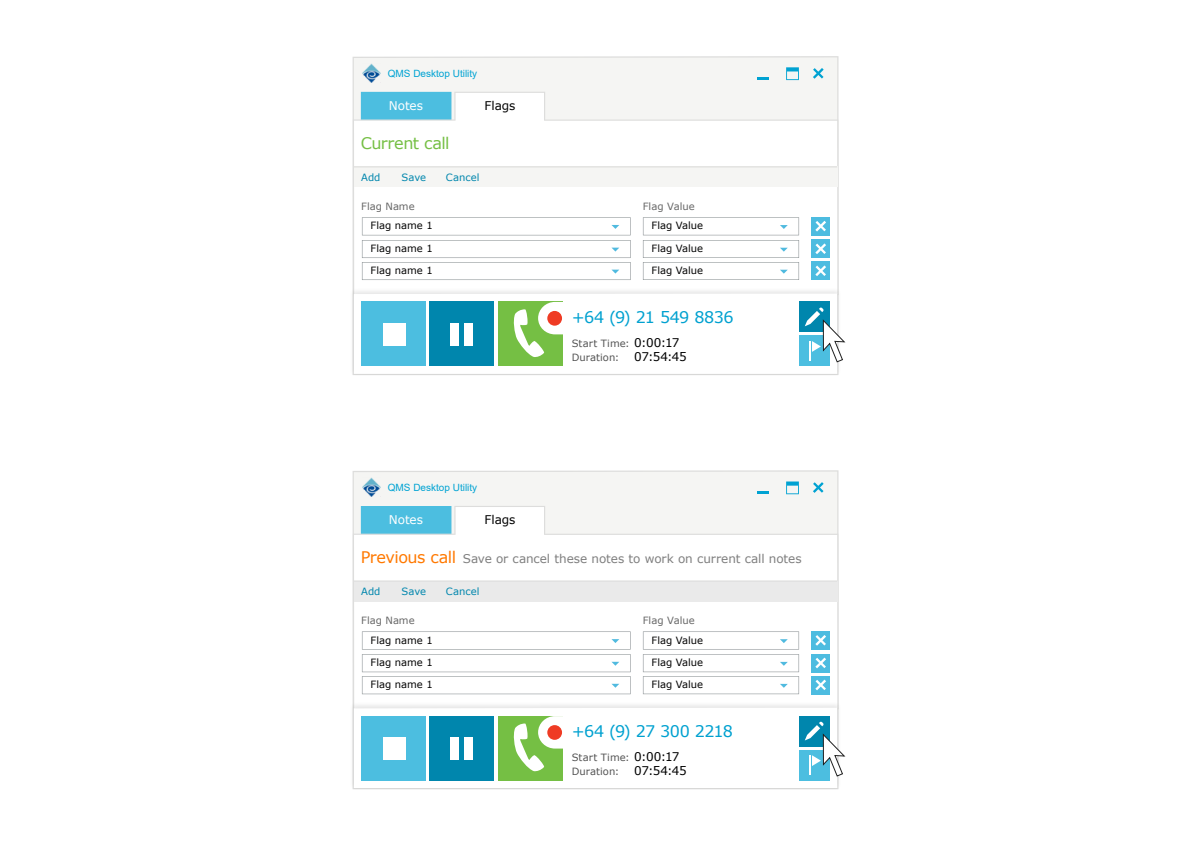
<style>
.page{position:relative;width:1191px;height:842px;background:#fff}
.page>*{position:absolute;margin:0;border:0;box-sizing:border-box;transform-origin:0 0}
.t1{font:16px "Verdana";letter-spacing:-.035em;color:#00a1d0}
.t2{font:16px "Verdana";letter-spacing:-.03em;color:#75bf44}
.t3{font:12px "Verdana";letter-spacing:-.005em;color:#7f7f7f}
.t4{font:12px "Verdana";letter-spacing:-.005em;color:#fff}
.t5{font:12px "Verdana";letter-spacing:-.005em;color:#000}
.t6{font:10px "Verdana";color:#020202}
.t7{font:10px/14px "Verdana";color:#545454}
.t8{font:10px "Arial";color:#00a3d3}
.t9{font:10px "Verdana";color:#666}
.t10{font:10px "Verdana";color:#0086ad}
.s1{font-size:12px;color:#000}
.s2{font-size:16px;color:#ff7900}
</style>
<div class="page">
<div style="left:352px;top:470px;width:486px;height:230px;background:#f5f5f3"></div>
<svg style="left:353px;top:506px;width:485px;height:194px"></svg>
<img style="left:352px;top:700px;width:487px;height:90px">
<img style="left:363px;top:478px;width:18px;height:18px">
<svg style="left:813px;top:482px;width:10px;height:11px"></svg>
<svg style="left:786px;top:481px;width:13px;height:13px"></svg>
<svg style="left:758px;top:492px;width:11px;height:2px"></svg>
<svg style="left:354px;top:708px;width:491px;height:80px"></svg>
<div style="left:354px;top:581px;width:483px;height:20px;background:#eaeaea"></div>
<hr style="left:354px;top:580px;width:483px;height:2px;background:#dddddc">
<div style="left:811px;top:631px;width:18px;height:18px;background:#4dbce0"></div>
<svg style="left:815px;top:635px;width:11px;height:11px"></svg>
<div style="left:811px;top:654px;width:18px;height:18px;background:#4dbce0"></div>
<svg style="left:815px;top:658px;width:11px;height:10px"></svg>
<svg style="left:362px;top:631px;width:268px;height:63px"></svg>
<svg style="left:643px;top:631px;width:156px;height:63px"></svg>
<div style="left:811px;top:676px;width:18px;height:18px;background:#4dbce0"></div>
<svg style="left:815px;top:680px;width:11px;height:10px"></svg>
<div style="left:352px;top:56px;width:486px;height:230px;background:#f5f5f3"></div>
<svg style="left:353px;top:92px;width:485px;height:194px"></svg>
<img style="left:352px;top:286px;width:487px;height:89px">
<img style="left:363px;top:64px;width:18px;height:18px">
<svg style="left:813px;top:68px;width:10px;height:11px"></svg>
<svg style="left:786px;top:67px;width:13px;height:13px"></svg>
<svg style="left:758px;top:78px;width:11px;height:2px"></svg>
<svg style="left:354px;top:294px;width:491px;height:80px"></svg>
<div style="left:354px;top:167px;width:483px;height:20px;background:#f5f5f3"></div>
<hr style="left:354px;top:166px;width:483px;height:1px;background:#dddddc">
<div style="left:811px;top:217px;width:18px;height:18px;background:#4dbce0"></div>
<svg style="left:815px;top:221px;width:11px;height:11px"></svg>
<div style="left:811px;top:240px;width:18px;height:18px;background:#4dbce0"></div>
<svg style="left:815px;top:243px;width:11px;height:11px"></svg>
<svg style="left:362px;top:217px;width:268px;height:63px"></svg>
<svg style="left:643px;top:217px;width:156px;height:63px"></svg>
<div style="left:811px;top:262px;width:18px;height:18px;background:#4dbce0"></div>
<svg style="left:815px;top:265px;width:11px;height:11px"></svg>
<p class="t8" style="left:388px;top:66px;width:91px">QMS Desktop Utility</p>
<p class="t4" style="left:389px;top:97px;width:36px">Notes</p>
<p class="t5" style="left:484px;top:97px;width:32px">Flags</p>
<h1 class="t2" style="left:361px;top:132px;width:90px">Current call</h1>
<p class="t10" style="left:361px;top:170px;width:21px">Add</p>
<p class="t10" style="left:401px;top:170px;width:26px">Save</p>
<p class="t10" style="left:446px;top:170px;width:35px">Cancel</p>
<p class="t9" style="left:361px;top:199px;width:55px">Flag Name</p>
<p class="t9" style="left:643px;top:199px;width:53px">Flag Value</p>
<p class="t6" style="left:370px;top:219px;width:64px">Flag name 1</p>
<p class="t6" style="left:651px;top:219px;width:53px">Flag Value</p>
<p class="t6" style="left:370px;top:242px;width:64px">Flag name 1</p>
<p class="t6" style="left:651px;top:242px;width:53px">Flag Value</p>
<p class="t6" style="left:370px;top:264px;width:64px">Flag name 1</p>
<p class="t6" style="left:651px;top:264px;width:53px">Flag Value</p>
<p class="t8" style="left:388px;top:480px;width:91px">QMS Desktop Utility</p>
<p class="t4" style="left:389px;top:511px;width:36px">Notes</p>
<p class="t5" style="left:484px;top:511px;width:32px">Flags</p>
<h1 class="t1" style="left:572px;top:306px;width:163px">+64 (9) 21 549 8836</h1>
<p class="t7" style="left:572px;top:336px;width:116px">Start Time: <span class="s1">0:00:17<br></span>Duration: <span class="s1">07:54:45</span></p>
<p class="t3" style="left:361px;top:550px;width:442px"><span class="s2">Previous call</span> Save or cancel these notes to work on current call notes</p>
<p class="t10" style="left:361px;top:584px;width:21px">Add</p>
<p class="t10" style="left:401px;top:584px;width:26px">Save</p>
<p class="t10" style="left:446px;top:584px;width:35px">Cancel</p>
<p class="t9" style="left:361px;top:613px;width:55px">Flag Name</p>
<p class="t9" style="left:643px;top:613px;width:53px">Flag Value</p>
<p class="t6" style="left:370px;top:633px;width:64px">Flag name 1</p>
<p class="t6" style="left:651px;top:633px;width:53px">Flag Value</p>
<p class="t6" style="left:370px;top:656px;width:64px">Flag name 1</p>
<p class="t6" style="left:651px;top:656px;width:53px">Flag Value</p>
<p class="t6" style="left:370px;top:678px;width:64px">Flag name 1</p>
<p class="t6" style="left:651px;top:678px;width:53px">Flag Value</p>
<h1 class="t1" style="left:572px;top:720px;width:162px">+64 (9) 27 300 2218</h1>
<p class="t7" style="left:572px;top:750px;width:116px">Start Time: <span class="s1">0:00:17<br></span>Duration: <span class="s1">07:54:45</span></p>
</div>
